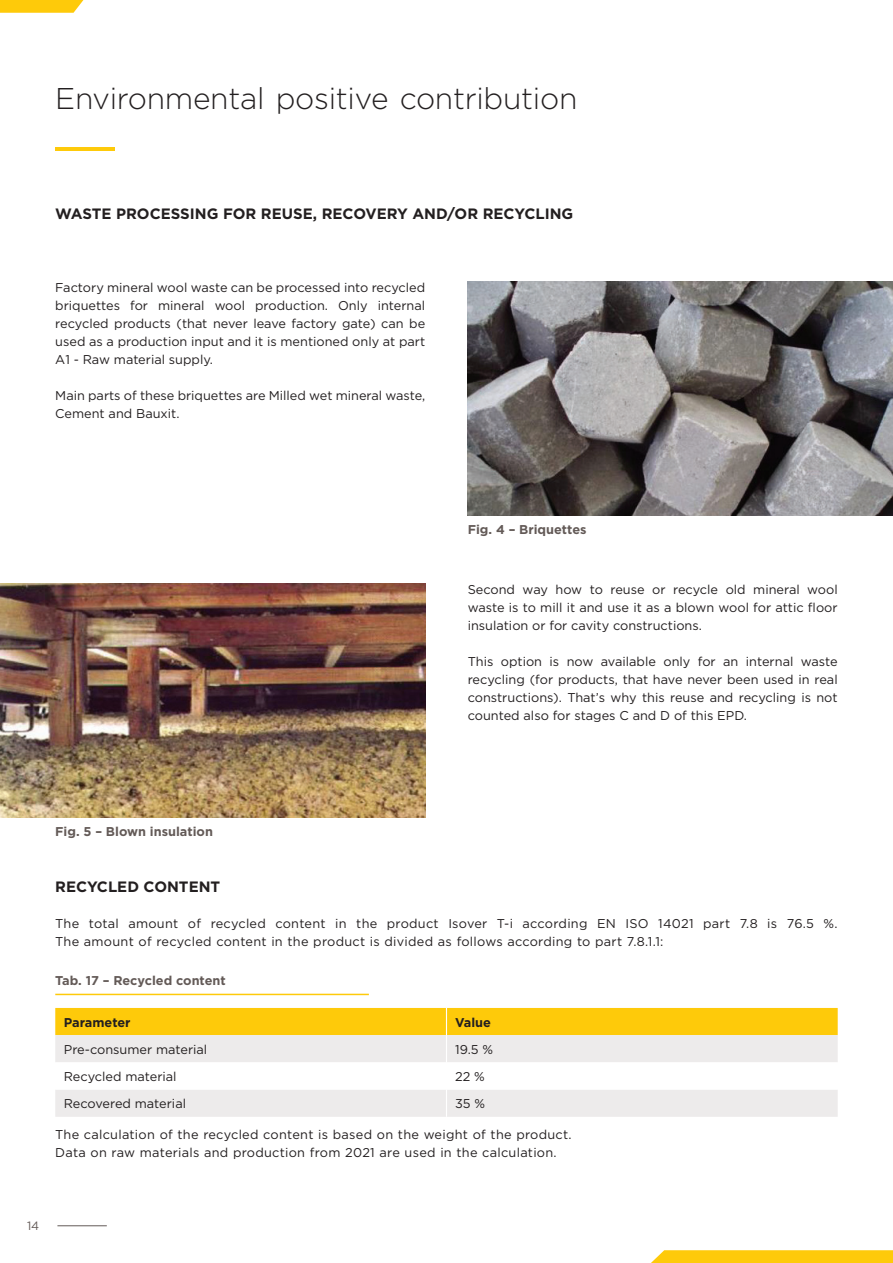
<style>
.page{position:relative;width:893px;height:1263px;background:#fff}
.page>*{position:absolute;margin:0;border:0;box-sizing:border-box;transform-origin:0 0}
.t1{font:300 30px "Gotham";letter-spacing:-.01em;color:#231f20}
.t2{font:700 15px "Gotham";color:#231f20}
.t3{font:12.75px/18px "Gotham";color:#231f20;text-align:justify}
.t4{font:12.75px/18px "Gotham";letter-spacing:.02em;color:#231f20}
.t5{font:700 12.75px "Gotham";color:#635a57}
.t6{font:700 12.75px "Gotham";color:#231f20}
.t7{font:12px "Gotham";color:#635a57}
</style>
<div class="page">
<hr style="left:57px;top:1225px;width:50px;height:1px;background:#635a57">
<hr style="left:55px;top:147px;width:60px;height:4px;background:#feca0a">
<svg style="left:0;top:0;width:83px;height:13px"></svg>
<svg style="left:651px;top:1250px;width:242px;height:13px"></svg>
<img style="left:468px;top:282px;width:425px;height:234px">
<img style="left:0;top:584px;width:425px;height:233px">
<svg style="left:55px;top:1008px;width:783px;height:109px"></svg>
<hr style="left:55px;top:994px;width:314px;height:1px;background:#feca0a">
<h1 class="t1" style="left:55px;top:79px;width:524px">Environmental positive contribution</h1>
<p class="t2" style="left:55px;top:204px;width:520px">wASTE PROCESSING FOR REUSE, RECOVERY AND/OR RECYCLING</p>
<p class="t3" style="left:55px;top:278px;width:371px">Factory mineral wool waste can be processed into recycled briquettes for mineral wool production. Only internal recycled products (that never leave factory gate) can be used as a production input and it is mentioned only at part A1 - Raw material supply.</p>
<p class="t3" style="left:55px;top:386px;width:371px">Main parts of these briquettes are Milled wet mineral waste,<br>Cement and Bauxit.</p>
<p class="t5" style="left:468px;top:521px;width:120px">Fig. 4 – Briquettes</p>
<p class="t3" style="left:468px;top:580px;width:371px">Second way how to reuse or recycle old mineral wool waste is to mill it and use it as a blown wool for attic floor insulation or for cavity constructions.</p>
<p class="t3" style="left:468px;top:652px;width:371px">This option is now available only for an internal waste recycling (for products, that have never been used in real constructions). That’s why this reuse and recycling is not counted also for stages C and D of this EPD.</p>
<p class="t5" style="left:55px;top:823px;width:159px">Fig. 5 – Blown insulation</p>
<p class="t2" style="left:55px;top:877px;width:167px">RECYCLED CONTENT</p>
<p class="t4" style="left:55px;top:914px;width:784px">The total amount of recycled content in the product Isover T-i according EN ISO 14021 part 7.8 is 76.5 %.<br>The amount of recycled content in the product is divided as follows according to part 7.8.1.1:</p>
<p class="t5" style="left:55px;top:972px;width:172px">Tab. 17 – Recycled content</p>
<p class="t6" style="left:64px;top:1014px;width:68px">Parameter</p>
<p class="t6" style="left:455px;top:1014px;width:37px">Value</p>
<p class="t3" style="left:64px;top:1040px;width:145px">Pre-consumer material</p>
<p class="t3" style="left:455px;top:1040px;width:40px">19.5 %</p>
<p class="t3" style="left:64px;top:1067px;width:114px">Recycled material</p>
<p class="t3" style="left:455px;top:1067px;width:31px">22 %</p>
<p class="t3" style="left:64px;top:1094px;width:124px">Recovered material</p>
<p class="t3" style="left:455px;top:1094px;width:32px">35 %</p>
<p class="t4" style="left:55px;top:1125px;width:518px">The calculation of the recycled content is based on the weight of the product.<br>Data on raw materials and production from 2021 are used in the calculation.</p>
<p class="t7" style="left:27px;top:1218px;width:14px">14</p>
</div>
